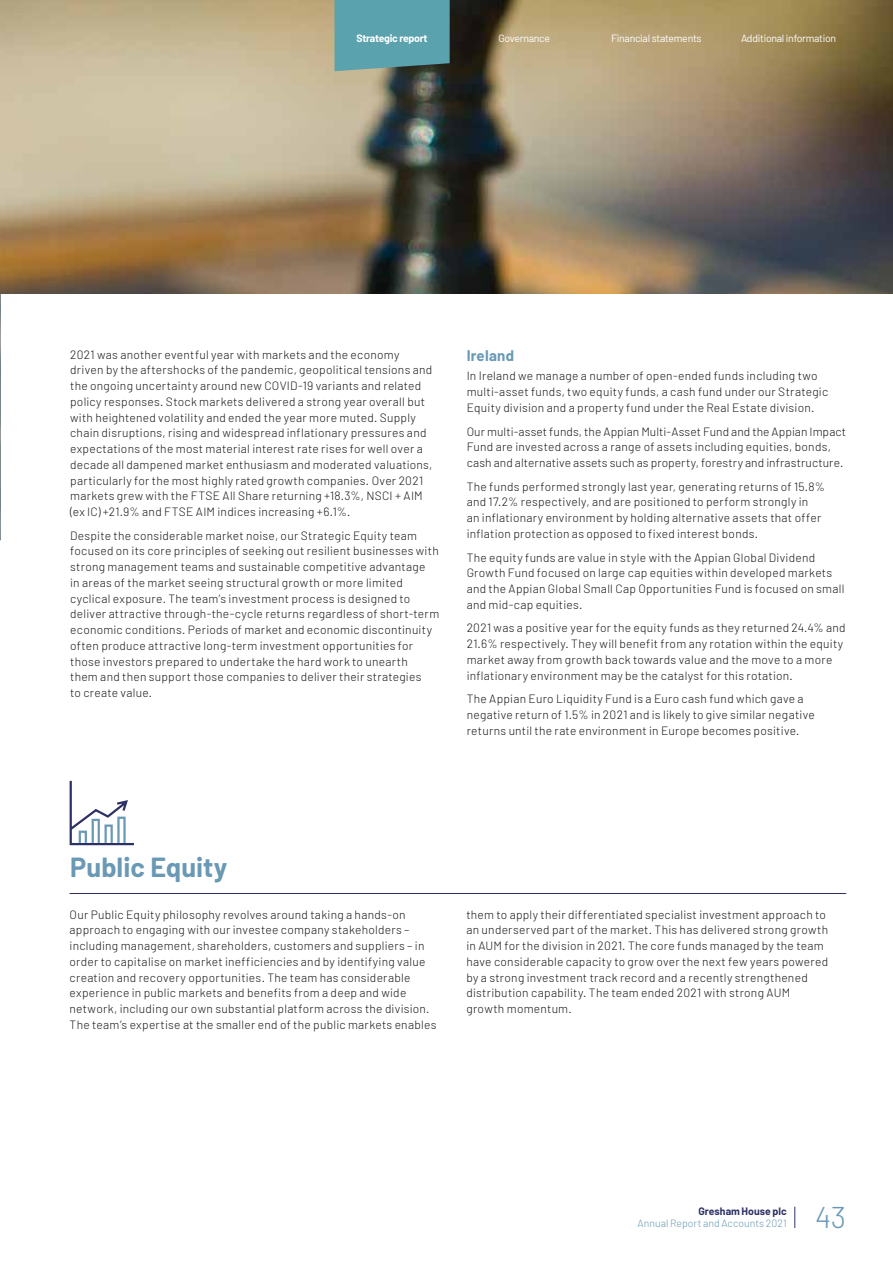
<style>
.page{position:relative;width:893px;height:1263px;background:#fff}
.page>*{position:absolute;margin:0;border:0;box-sizing:border-box;transform-origin:0 0}
.t1{font:300 30px "Barlow";color:#6999b5}
.t2{font:700 27px "Barlow";letter-spacing:.005em;color:#6999b5}
.t3{font:700 15px "Barlow";letter-spacing:.015em;color:#6999b5}
.t4{font:300 12px/15.8px "Barlow";letter-spacing:.02em;color:#181716}
.t5{font:10.5px "Barlow";letter-spacing:-.025em;color:#fff}
.t6{font:300 10.5px "Barlow";letter-spacing:.005em;color:#6999b5}
.t7{font:700 10.5px "Barlow";letter-spacing:-.025em;color:#fff}
.t8{font:700 10.5px "Barlow";letter-spacing:.005em;color:#2e3166}
</style>
<div class="page">
<hr style="left:0;top:0;width:1px;height:540px;background:#181716">
<svg style="left:69px;top:780px;width:65px;height:66px"></svg>
<img style="left:0;top:0;width:893px;height:293px">
<hr style="left:70px;top:893px;width:776px;height:1px;background:#2e3166">
<svg style="left:334px;top:0;width:116px;height:71px"></svg>
<svg style="left:794px;top:1206px;width:1px;height:22px"></svg>
<p class="t7" style="left:357px;top:32px;width:73px">Strategic report</p>
<p class="t5" style="left:498px;top:32px;width:53px">Governance</p>
<p class="t5" style="left:611px;top:32px;width:92px">Financial statements</p>
<p class="t5" style="left:741px;top:32px;width:97px">Additional information</p>
<p class="t4" style="left:70px;top:346px;width:364px">2021 was another eventful year with markets and the economy driven by the aftershocks of the pandemic, geopolitical tensions and the ongoing uncertainty around new COVID-19 variants and related policy responses. Stock markets delivered a strong year overall but with heightened volatility and ended the year more muted. Supply chain disruptions, rising and widespread inflationary pressures and expectations of the most material interest rate rises for well over a decade all dampened market enthusiasm and moderated valuations, particularly for the most highly rated growth companies. Over 2021 markets grew with the FTSE All Share returning +18.3%, NSCI + AIM (ex IC) +21.9% and FTSE AIM indices increasing +6.1%.</p>
<p class="t4" style="left:70px;top:527px;width:371px">Despite the considerable market noise, our Strategic Equity team focused on its core principles of seeking out resilient businesses with strong management teams and sustainable competitive advantage<br>in areas of the market seeing structural growth or more limited cyclical exposure. The team’s investment process is designed to deliver attractive through-the-cycle returns regardless of short-term economic conditions. Periods of market and economic discontinuity often produce attractive long-term investment opportunities for those investors prepared to undertake the hard work to unearth<br>them and then support those companies to deliver their strategies<br>to create value.</p>
<p class="t3" style="left:467px;top:346px;width:49px">Ireland</p>
<p class="t4" style="left:467px;top:368px;width:363px">In Ireland we manage a number of open-ended funds including two multi-asset funds, two equity funds, a cash fund under our Strategic<br>Equity division and a property fund under the Real Estate division.</p>
<p class="t4" style="left:467px;top:423px;width:381px">Our multi-asset funds, the Appian Multi-Asset Fund and the Appian Impact<br>Fund are invested across a range of assets including equities, bonds, cash and alternative assets such as property, forestry and infrastructure.</p>
<p class="t4" style="left:467px;top:478px;width:360px">The funds performed strongly last year, generating returns of 15.8% and 17.2% respectively, and are positioned to perform strongly in<br>an inflationary environment by holding alternative assets that offer inflation protection as opposed to fixed interest bonds.</p>
<p class="t4" style="left:467px;top:549px;width:379px">The equity funds are value in style with the Appian Global Dividend Growth Fund focused on large cap equities within developed markets and the Appian Global Small Cap Opportunities Fund is focused on small and mid-cap equities.</p>
<p class="t4" style="left:467px;top:620px;width:381px">2021 was a positive year for the equity funds as they returned 24.4% and 21.6% respectively. They will benefit from any rotation within the equity market away from growth back towards value and the move to a more inflationary environment may be the catalyst for this rotation.</p>
<p class="t4" style="left:467px;top:691px;width:350px">The Appian Euro Liquidity Fund is a Euro cash fund which gave a negative return of 1.5% in 2021 and is likely to give similar negative returns until the rate environment in Europe becomes positive.</p>
<h2 class="t2" style="left:70px;top:850px;width:159px">Public Equity</h2>
<p class="t4" style="left:70px;top:906px;width:368px">Our Public Equity philosophy revolves around taking a hands-on approach to engaging with our investee company stakeholders – including management, shareholders, customers and suppliers – in order to capitalise on market inefficiencies and by identifying value creation and recovery opportunities. The team has considerable experience in public markets and benefits from a deep and wide network, including our own substantial platform across the division.<br>The team’s expertise at the smaller end of the public markets enables</p>
<p class="t4" style="left:466px;top:906px;width:363px">them to apply their differentiated specialist investment approach to an underserved part of the market. This has delivered strong growth in AUM for the division in 2021. The core funds managed by the team have considerable capacity to grow over the next few years powered by a strong investment track record and a recently strengthened distribution capability. The team ended 2021 with strong AUM growth momentum.</p>
<p class="t8" style="left:698px;top:1205px;width:90px">Gresham House plc</p>
<p class="t6" style="left:638px;top:1217px;width:151px">Annual Report and Accounts 2021</p>
<h1 class="t1" style="left:815px;top:1198px;width:33px">43</h1>
</div>
